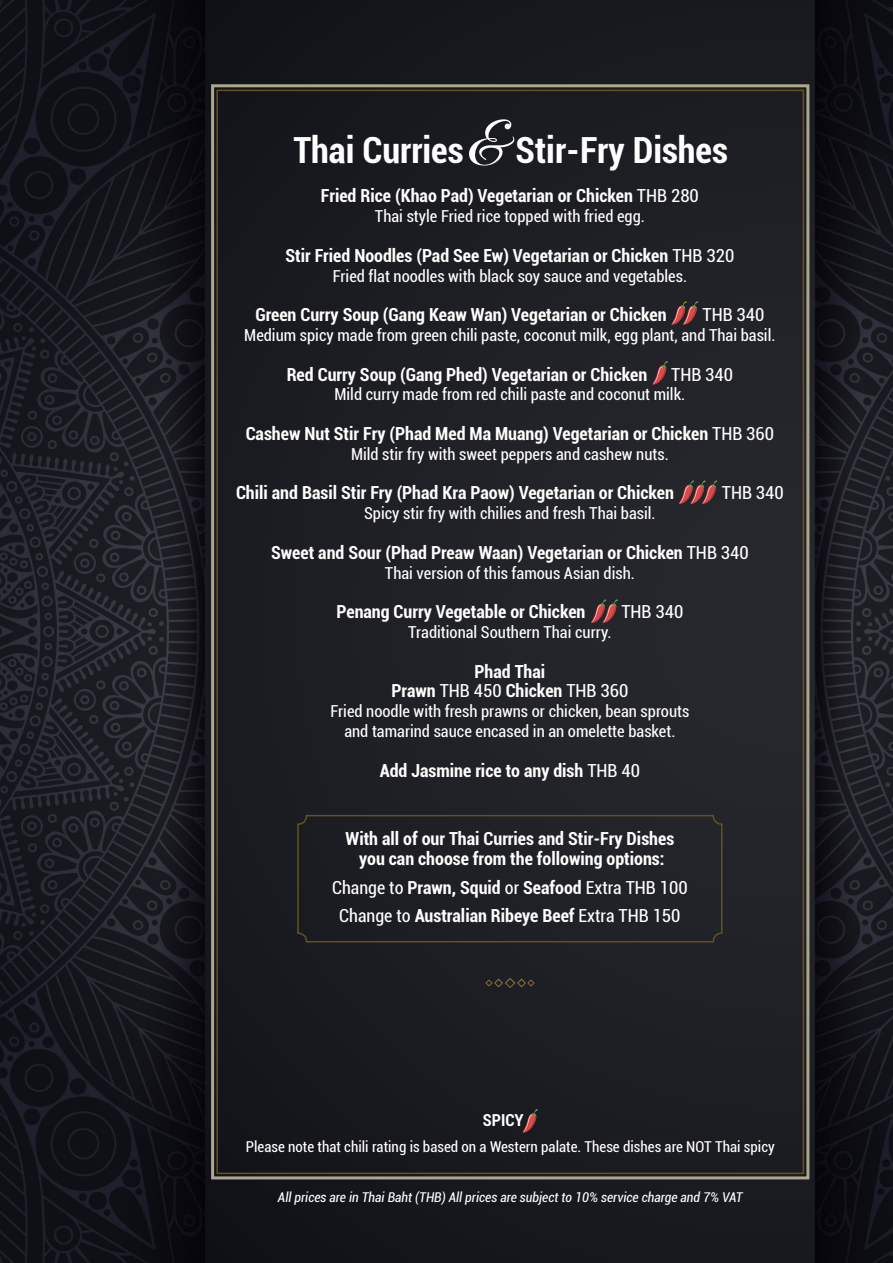
<style>
.page{position:relative;width:893px;height:1263px;background:#fff}
.page>*{position:absolute;margin:0;border:0;box-sizing:border-box;transform-origin:0 0}
.t1{font:700 condensed 36px "Roboto";color:#fff}
.t2{font:700 condensed 18px "Roboto";color:#fff}
.t3{font:condensed 18px "Roboto";color:#fff}
.t4{font:condensed 16.5px "Roboto";color:#fff}
.t5{font:700 condensed 16.5px "Roboto";color:#fff}
.t6{font:condensed 15px "Roboto";color:#fff}
.t7{font:italic condensed 13.5px "Roboto";color:#fff}
.s1{font-family:"Great Vibes";font-weight:400;font-stretch:normal;font-size:61.8px}
.s2{font-weight:400}
.s3{font-weight:700}
</style>
<div class="page">
<img style="left:0;top:0;width:893px;height:1263px">
<div style="left:211px;top:84px;width:598px;height:1095px;border:3px solid #aca890"></div>
<svg style="left:671px;top:301px;width:27px;height:24px"></svg>
<svg style="left:652px;top:361px;width:16px;height:24px"></svg>
<svg style="left:522px;top:1109px;width:16px;height:24px"></svg>
<svg style="left:591px;top:599px;width:27px;height:24px"></svg>
<svg style="left:679px;top:480px;width:38px;height:24px"></svg>
<div style="left:297px;top:815px;width:425px;height:127px;border:2px solid #64521e;border-radius:9px"></div>
<svg style="left:486px;top:978px;width:49px;height:10px"></svg>
<p class="t1" style="left:293px;top:125px;width:436px">Thai Curries<span class="s1">&amp;</span> Stir-Fry Dishes</p>
<p class="t2" style="left:321px;top:183px;width:380px">Fried Rice (Khao Pad) Vegetarian or Chicken <span class="s2">THB 280</span></p>
<p class="t4" style="left:375px;top:205px;width:271px">Thai style Fried rice topped with fried egg.</p>
<p class="t2" style="left:285px;top:243px;width:450px">Stir Fried Noodles (Pad See Ew) Vegetarian or Chicken <span class="s2">THB 320</span></p>
<p class="t4" style="left:333px;top:264px;width:356px">Fried flat noodles with black soy sauce and vegetables.</p>
<p class="t2" style="left:255px;top:302px;width:413px">Green Curry Soup (Gang Keaw Wan) Vegetarian or Chicken</p>
<p class="t3" style="left:702px;top:302px;width:63px">THB 340</p>
<p class="t4" style="left:244px;top:324px;width:533px">Medium spicy made from green chili paste, coconut milk, egg plant, and Thai basil.</p>
<p class="t2" style="left:287px;top:362px;width:362px">Red Curry Soup (Gang Phed) Vegetarian or Chicken</p>
<p class="t3" style="left:671px;top:362px;width:63px">THB 340</p>
<p class="t4" style="left:335px;top:383px;width:352px">Mild curry made from red chili paste and coconut milk.</p>
<p class="t2" style="left:246px;top:421px;width:530px">Cashew Nut Stir Fry (Phad Med Ma Muang) Vegetarian or Chicken <span class="s2">THB 360</span></p>
<p class="t4" style="left:351px;top:442px;width:319px">Mild stir fry with sweet peppers and cashew nuts.</p>
<p class="t2" style="left:236px;top:480px;width:440px">Chili and Basil Stir Fry (Phad Kra Paow) Vegetarian or Chicken</p>
<p class="t3" style="left:722px;top:480px;width:63px">THB 340</p>
<p class="t4" style="left:364px;top:502px;width:293px">Spicy stir fry with chilies and fresh Thai basil.</p>
<p class="t2" style="left:271px;top:540px;width:479px">Sweet and Sour (Phad Preaw Waan) Vegetarian or Chicken <span class="s2">THB 340</span></p>
<p class="t4" style="left:385px;top:561px;width:251px">Thai version of this famous Asian dish.</p>
<p class="t2" style="left:336px;top:599px;width:250px">Penang Curry Vegetable or Chicken</p>
<p class="t3" style="left:621px;top:599px;width:63px">THB 340</p>
<p class="t4" style="left:408px;top:621px;width:205px">Traditional Southern Thai curry.</p>
<p class="t2" style="left:475px;top:659px;width:72px">Phad Thai</p>
<p class="t2" style="left:391px;top:678px;width:238px">Prawn <span class="s2">THB 450</span> Chicken <span class="s2">THB 360</span></p>
<p class="t4" style="left:330px;top:700px;width:360px">Fried noodle with fresh prawns or chicken, bean sprouts</p>
<p class="t4" style="left:344px;top:720px;width:333px">and tamarind sauce encased in an omelette basket.</p>
<p class="t2" style="left:380px;top:758px;width:262px">Add Jasmine rice to any dish <span class="s2">THB 40</span></p>
<p class="t2" style="left:346px;top:826px;width:330px">With all of our Thai Curries and Stir-Fry Dishes</p>
<p class="t2" style="left:359px;top:846px;width:307px">you can choose from the following options:</p>
<p class="t3" style="left:332px;top:875px;width:357px">Change to <span class="s3">Prawn, Squid</span> or <span class="s3">Seafood</span> Extra THB 100</p>
<p class="t2" style="left:339px;top:903px;width:343px"><span class="s2">Change to</span> Australian Ribeye Beef <span class="s2">Extra THB 150</span></p>
<p class="t5" style="left:483px;top:1108px;width:42px">SPICY</p>
<p class="t6" style="left:246px;top:1136px;width:530px">Please note that chili rating is based on a Western palate. These dishes are NOT Thai spicy</p>
<p class="t7" style="left:278px;top:1188px;width:466px">All prices are in Thai Baht (THB) All prices are subject to 10% service charge and 7% VAT</p>
</div>
